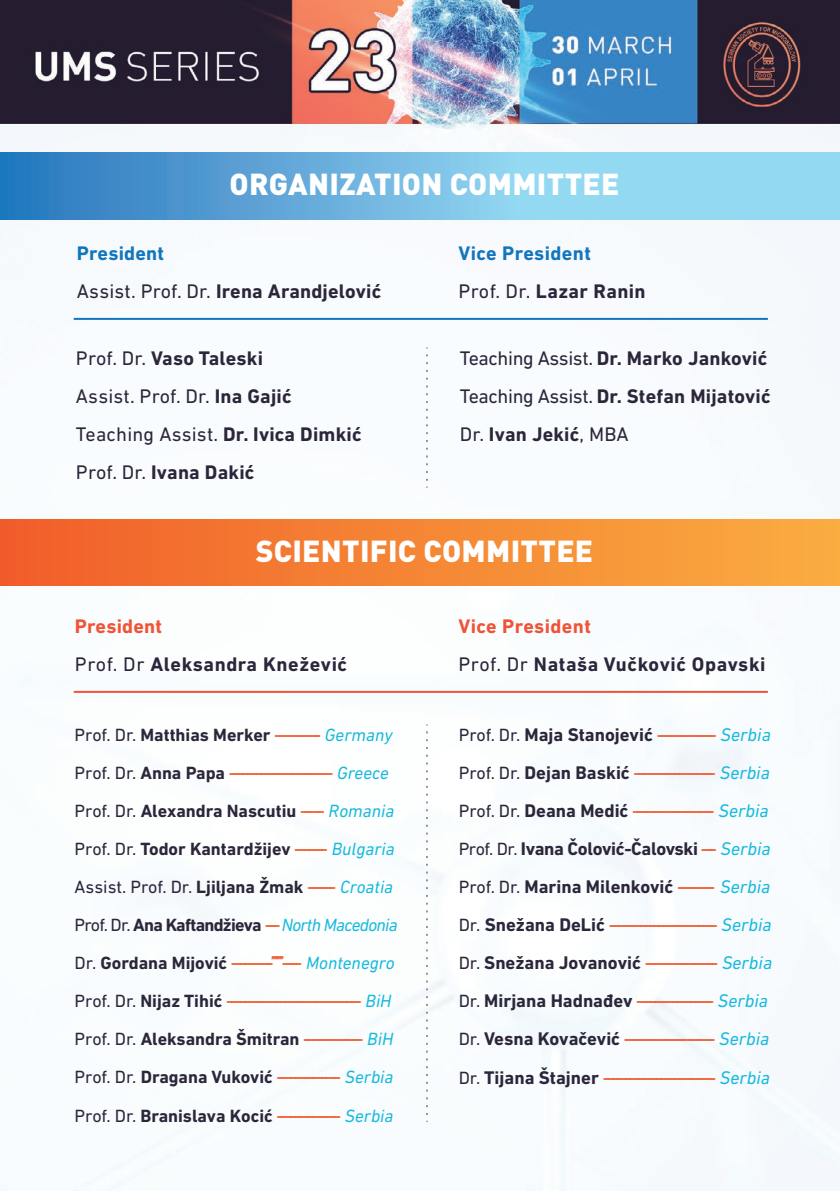
<style>
.page{position:relative;width:840px;height:1191px;background:#fff}
.page>*{position:absolute;margin:0;border:0;box-sizing:border-box;transform-origin:0 0}
.t1{font:900 30px "DIN Pro";letter-spacing:.01em;color:#fff}
.t2{font:700 20px/38px "DIN Next LT Pro";letter-spacing:.01em;color:#2c263b}
.t3{font:20px/38px "DIN Next LT Pro";letter-spacing:.01em;color:#2c263b}
.t4{font:700 20px/38px "DIN Next LT Pro";letter-spacing:.03em;color:#2c263b}
.t5{font:700 20px/38px "DIN Next LT Pro";letter-spacing:.02em;color:#1276bd}
.t6{font:700 18.6px "DIN Next LT Pro";color:#2c263b}
.t7{font:700 18.6px/38px "DIN Next LT Pro";letter-spacing:-.02em;color:#2c263b}
.t8{font:500 18px/38px "DIN Pro";color:#f15a2a}
.t9{font:700 18px/38px "DIN Next LT Pro";color:#2c263b}
.s1{color:#1276bd}
.s2{font-weight:400}
.s3{font-weight:400;color:#2c263b}
.s4{color:#2c263b}
.s5{font-weight:700}
.s6{color:#f05337}
.s7{font-family:"DIN Pro";font-weight:500;color:#f15a2a}
.s8{font-weight:400;font-style:italic;color:#18b9de}
.s9{font-family:"DIN Next LT Pro";font-weight:400;color:#2c263b}
.s10{font-family:"DIN Next LT Pro";font-weight:700;color:#2c263b}
.s11{font-family:"DIN Next LT Pro";font-weight:400;font-style:italic;color:#18b9de}
.s12{font-weight:400;font-size:18px}
.s13{font-family:"DIN Pro";font-weight:500;font-size:18px;color:#f15a2a}
.s14{font-family:"DIN Next LT Pro";font-weight:700;font-size:18.6px;color:#2c263b}
.s15{font-family:"DIN Next LT Pro";font-weight:400;font-style:italic;font-size:18.6px;color:#18b9de}
</style>
<div class="page">
<img style="left:0;top:0;width:839px;height:1191px">
<svg style="left:0;top:153px;width:839px;height:66px;background:#71b8e0"></svg>
<div style="left:0;top:519px;width:839px;height:66px;background:linear-gradient(to right,#f15e2a,#faad40)"></div>
<hr style="left:74px;top:318px;width:693px;height:2px;background:#1276bd">
<svg style="left:426px;top:354px;width:2px;height:133px"></svg>
<hr style="left:74px;top:691px;width:693px;height:2px;background:#f05337">
<svg style="left:426px;top:731px;width:2px;height:390px"></svg>
<h1 class="t1" style="left:229px;top:164px;width:391px">ORGANIZATION COMMITTEE</h1>
<p class="t2" style="left:77px;top:234px;width:306px"><span class="s1">President<br></span><span class="s2">Assist. Prof. Dr.</span> Irena Arandjelović</p>
<p class="t5" style="left:458px;top:234px;width:189px">Vice President<br><span class="s3">Prof. Dr.</span> <span class="s4">Lazar Ranin</span></p>
<p class="t3" style="left:76px;top:339px;width:287px">Prof. Dr. <span class="s5">Vaso Taleski<br></span>Assist. Prof. Dr. <span class="s5">Ina Gajić<br></span>Teaching Assist. <span class="s5">Dr. Ivica Dimkić<br></span>Prof. Dr. <span class="s5">Ivana Dakić</span></p>
<p class="t2" style="left:459px;top:339px;width:312px"><span class="s2">Teaching Assist.</span> Dr. Marko Janković<br><span class="s2">Teaching Assist.</span> Dr. Stefan Mijatović<br><span class="s2">Dr.</span> Ivan Jekić<span class="s2">, MBA</span></p>
<h1 class="t1" style="left:255px;top:530px;width:339px">SCIENTIFIC COMMITTEE</h1>
<p class="t4" style="left:75px;top:607px;width:273px"><span class="s6">President<br></span><span class="s2">Prof. Dr</span> Aleksandra Knežević</p>
<p class="t9" style="left:75px;top:716px;width:319px"><span class="s2">Prof. Dr.</span> Matthias Merker <span class="s7">----------</span> <span class="s8">Germany</span></p>
<p class="t8" style="left:75px;top:753px;width:315px"><span class="s9">P r o f. D r.</span> <span class="s10">A n n a P a p a</span> ----------------------- <span class="s11">G r e e c e</span></p>
<p class="t9" style="left:75px;top:792px;width:324px"><span class="s2">Prof. Dr.</span> Alexandra Nascutiu <span class="s7">-----</span> <span class="s8">Romania </span><span class="s2">Prof. Dr.</span> Todor Kantardžijev <span class="s7">-------</span> <span class="s8">Bulgaria </span><span class="s2">Assist. Prof. Dr.</span> Ljiljana Žmak <span class="s7">------</span> <span class="s8">Croatia </span><span class="s2">Prof. Dr.</span> Ana Kaftandžieva <span class="s7">---</span><span class="s8">North Macedonia</span></p>
<p class="t8" style="left:75px;top:943px;width:321px"><span class="s9">Dr.</span> <span class="s10">Gordana Mijović</span> ---------’’’’’’’---- <span class="s11">Montenegro<br></span><span class="s9">P r o f. D r.</span> <span class="s10">N i j a z T i h i ć</span> ------------------------------ <span class="s11">B i H</span></p>
<p class="t9" style="left:75px;top:1020px;width:320px;text-align:justify"><span class="s2">Prof. Dr.</span> Aleksandra Šmitran <span class="s7">-------------</span> <span class="s8">BiH </span><span class="s2">Prof. Dr.</span> Dragana Vuković <span class="s7">--------------</span> <span class="s8">Serbia </span><span class="s2">Prof. Dr.</span> Branislava Kocić <span class="s7">--------------</span> <span class="s8">Serbia</span></p>
<p class="t2" style="left:458px;top:607px;width:308px"><span class="s6">Vice President<br></span><span class="s2">Prof. Dr</span> Nataša Vučković Opavski</p>
<p class="t6" style="left:458px;top:724px;width:313px"><span class="s12">Prof. Dr.</span> Maja Stanojević <span class="s13">-------------</span> <span class="s8">Serbia</span></p>
<p class="t8" style="left:458px;top:753px;width:313px"><span class="s9">Prof. Dr.</span> <span class="s14">Dejan Baskić</span> ------------------ <span class="s15">Serbia<br></span><span class="s9">Prof. Dr.</span> <span class="s14">Deana Medić</span> ------------------ <span class="s15">Serbia</span></p>
<p class="t7" style="left:458px;top:830px;width:313px"><span class="s12">Prof. Dr.</span> Ivana Čolović-Čalovski <span class="s13">---</span> <span class="s8">Serbia<br></span><span class="s12">Prof. Dr.</span> Marina Milenković <span class="s13">--------</span> <span class="s8">Serbia</span></p>
<p class="t8" style="left:458px;top:905px;width:314px"><span class="s9">D r.</span> <span class="s14">S n e ž a n a D e L i ć</span> ------------------------ <span class="s15">S e r b i a</span></p>
<p class="t6" style="left:458px;top:952px;width:315px"><span class="s12">Dr.</span> Snežana Jovanović <span class="s13">----------------</span> <span class="s8">Serbia</span></p>
<p class="t8" style="left:458px;top:981px;width:313px;text-align:justify"><span class="s9">Dr.</span> <span class="s14">Mirjana Hadnađev</span> ----------------- <span class="s15">Serbia </span><span class="s9">Dr.</span> <span class="s14">Vesna Kovačević</span> -------------------- <span class="s15">Serbia </span><span class="s9">D r.</span> <span class="s14">T i j a n a Š t a j n e r</span> ------------------------- <span class="s15">S e r b i a</span></p>
</div>
